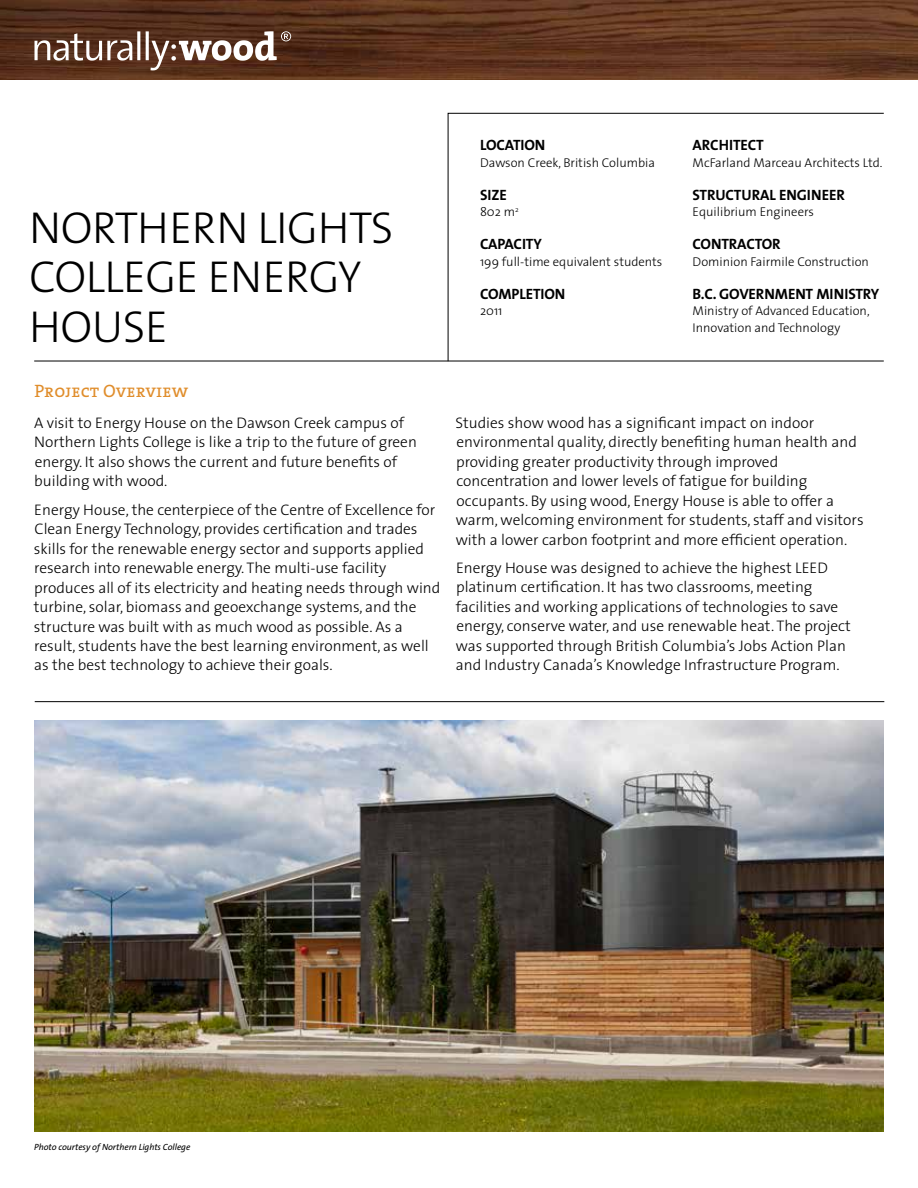
<style>
.page{position:relative;width:918px;height:1188px;background:#fff}
.page>*{position:absolute;margin:0;border:0;box-sizing:border-box;transform-origin:0 0}
.t1{font:300 45px/49.5px "The Sans";letter-spacing:-.01em;color:#000}
.t2{font:18px "The Serif Caps";color:#e08d2b}
.t3{font:300 15.3px/19.5px "The Sans";color:#000}
.t4{font:15px "The Sans Bold Caps";letter-spacing:-.005em;color:#000}
.t5{font:300 12.75px/16.5px "The Sans";color:#000}
.t6{font:italic 9px "The Sans";letter-spacing:-.005em;color:#000}
</style>
<div class="page">
<img style="left:34px;top:720px;width:850px;height:412px">
<img style="left:0;top:0;width:918px;height:79px">
<svg style="left:34px;top:31px;width:257px;height:39px"></svg>
<svg style="left:448px;top:113px;width:436px;height:248px"></svg>
<hr style="left:34px;top:361px;width:850px;height:1px;background:#000">
<hr style="left:35px;top:701px;width:849px;height:1px;background:#000">
<h1 class="t1" style="left:29px;top:201px;width:366px">NORTHERN LIGHTS<br>COLLEGE ENERGY<br>HOUSE</h1>
<p class="t4" style="left:480px;top:133px;width:67px">LOCATION</p>
<p class="t5" style="left:480px;top:154px;width:177px">Dawson Creek, British Columbia</p>
<p class="t4" style="left:480px;top:182px;width:28px">SIZE</p>
<p class="t5" style="left:480px;top:203px;width:40px">802 m<sup>2</sup></p>
<p class="t4" style="left:480px;top:232px;width:63px">CAPACITY</p>
<p class="t5" style="left:480px;top:253px;width:184px">199 full-time equivalent students</p>
<p class="t4" style="left:480px;top:281px;width:87px">COMPLETION</p>
<p class="t5" style="left:480px;top:302px;width:24px">2011</p>
<p class="t4" style="left:693px;top:133px;width:73px">ARCHITECT</p>
<p class="t5" style="left:693px;top:154px;width:191px">McFarland Marceau Architects Ltd.</p>
<p class="t4" style="left:693px;top:182px;width:154px">STRUCTURAL ENGINEER</p>
<p class="t5" style="left:693px;top:203px;width:123px">Equilibrium Engineers</p>
<p class="t4" style="left:693px;top:232px;width:90px">CONTRACTOR</p>
<p class="t5" style="left:693px;top:253px;width:178px">Dominion Fairmile Construction</p>
<p class="t4" style="left:693px;top:281px;width:188px">B.C. GOVERNMENT MINISTRY</p>
<p class="t5" style="left:693px;top:302px;width:179px">Ministry of Advanced Education,<br>Innovation and Technology</p>
<p class="t2" style="left:34px;top:376px;width:155px">Project Overview</p>
<p class="t3" style="left:34px;top:413px;width:384px">A visit to Energy House on the Dawson Creek campus of Northern Lights College is like a trip to the future of green energy. It also shows the current and future benefits of building with wood.</p>
<p class="t3" style="left:34px;top:499px;width:408px">Energy House, the centerpiece of the Centre of Excellence for Clean Energy Technology, provides certification and trades skills for the renewable energy sector and supports applied research into renewable energy. The multi-use facility produces all of its electricity and heating needs through wind turbine, solar, biomass and geoexchange systems, and the structure was built with as much wood as possible. As a result, students have the best learning environment, as well as the best technology to achieve their goals.</p>
<p class="t3" style="left:455px;top:412px;width:410px">Studies show wood has a significant impact on indoor environmental quality, directly benefiting human health and providing greater productivity through improved concentration and lower levels of fatigue for building occupants. By using wood, Energy House is able to offer a warm, welcoming environment for students, staff and visitors with a lower carbon footprint and more efficient operation.</p>
<p class="t3" style="left:456px;top:558px;width:397px">Energy House was designed to achieve the highest LEED platinum certification. It has two classrooms, meeting facilities and working applications of technologies to save energy, conserve water, and use renewable heat. The project was supported through British Columbia’s Jobs Action Plan and Industry Canada’s Knowledge Infrastructure Program.</p>
<p class="t6" style="left:34px;top:1140px;width:158px">Photo courtesy of Northern Lights College</p>
</div>
